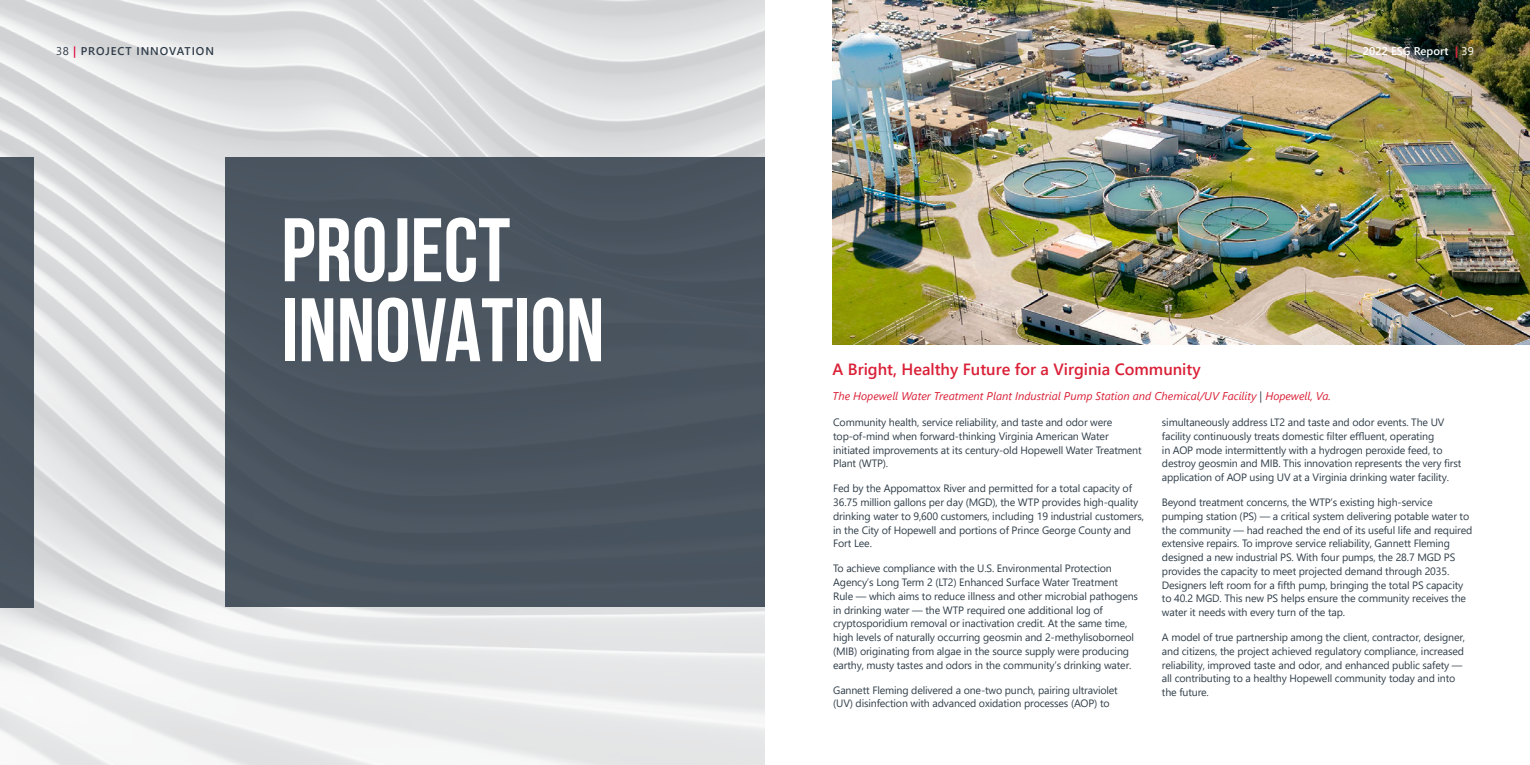
<style>
.page{position:relative;width:1530px;height:765px;background:#fff}
.page>*{position:absolute;margin:0;border:0;box-sizing:border-box;transform-origin:0 0}
.t1{font:700 90px/80px "Bebas Neue";color:#fff}
.t2{font:600 16.25px "Segoe UI";color:#da2037}
.t3{font:italic 11.25px "Segoe UI";color:#da2037}
.t4{font:600 11.25px "Segoe UI";letter-spacing:.085em;color:#2f3c49}
.t5{font:600 11.25px "Segoe UI";color:#fff}
.t6{font:10.62px/13.8px "Segoe UI";letter-spacing:-.015em;color:#303e49}
.s1{font-weight:400}
.s2{color:#da0032}
.s3{font-weight:700;color:#da2037}
.s4{color:#2f3c49}
</style>
<div class="page">
<img style="left:0;top:0;width:765px;height:765px">
<div style="left:0;top:158px;width:34px;height:450px;background:#495560"></div>
<div style="left:225px;top:158px;width:540px;height:450px;background:#49545f"></div>
<img style="left:832px;top:0;width:698px;height:345px">
<p class="t4" style="left:56px;top:40px;width:159px"><span class="s1">38</span> <span class="s2">|</span> PROJECT INNOVATION</p>
<p class="t5" style="left:1363px;top:40px;width:112px">2022 ESG Report <span class="s3">|</span> <span class="s1">39</span></p>
<h1 class="t1" style="left:281px;top:209px;width:325px">PROJECT<br>INNOVATION</h1>
<h2 class="t2" style="left:832px;top:354px;width:370px">A Bright, Healthy Future for a Virginia Community</h2>
<p class="t3" style="left:832px;top:385px;width:500px">The Hopewell Water Treatment Plant Industrial Pump Station and Chemical/UV Facility <span class="s4">|</span> Hopewell, Va.</p>
<p class="t6" style="left:833px;top:414px;width:310px">Community health, service reliability, and taste and odor were top-of-mind when forward-thinking Virginia American Water initiated improvements at its century-old Hopewell Water Treatment Plant (WTP).</p>
<p class="t6" style="left:833px;top:481px;width:312px">Fed by the Appomattox River and permitted for a total capacity of 36.75 million gallons per day (MGD), the WTP provides high-quality drinking water to 9,600 customers, including 19 industrial customers, in the City of Hopewell and portions of Prince George County and Fort Lee.</p>
<p class="t6" style="left:833px;top:561px;width:306px">To achieve compliance with the U.S. Environmental Protection Agency’s Long Term 2 (LT2) Enhanced Surface Water Treatment Rule — which aims to reduce illness and other microbial pathogens in drinking water — the WTP required one additional log of cryptosporidium removal or inactivation credit. At the same time, high levels of naturally occurring geosmin and 2-methylisoborneol (MIB) originating from algae in the source supply were producing earthy, musty tastes and odors in the community’s drinking water.</p>
<p class="t6" style="left:833px;top:682px;width:286px">Gannett Fleming delivered a one-two punch, pairing ultraviolet (UV) disinfection with advanced oxidation processes (AOP) to</p>
<p class="t6" style="left:1162px;top:414px;width:301px">simultaneously address LT2 and taste and odor events. The UV facility continuously treats domestic filter effluent, operating<br>in AOP mode intermittently with a hydrogen peroxide feed, to destroy geosmin and MIB. This innovation represents the very first application of AOP using UV at a Virginia drinking water facility.</p>
<p class="t6" style="left:1162px;top:494px;width:312px">Beyond treatment concerns, the WTP’s existing high-service pumping station (PS) — a critical system delivering potable water to the community — had reached the end of its useful life and required extensive repairs. To improve service reliability, Gannett Fleming designed a new industrial PS. With four pumps, the 28.7 MGD PS provides the capacity to meet projected demand through 2035.<br>Designers left room for a fifth pump, bringing the total PS capacity to 40.2 MGD. This new PS helps ensure the community receives the water it needs with every turn of the tap.</p>
<p class="t6" style="left:1162px;top:629px;width:305px">A model of true partnership among the client, contractor, designer, and citizens, the project achieved regulatory compliance, increased reliability, improved taste and odor, and enhanced public safety — all contributing to a healthy Hopewell community today and into the future.</p>
</div>
